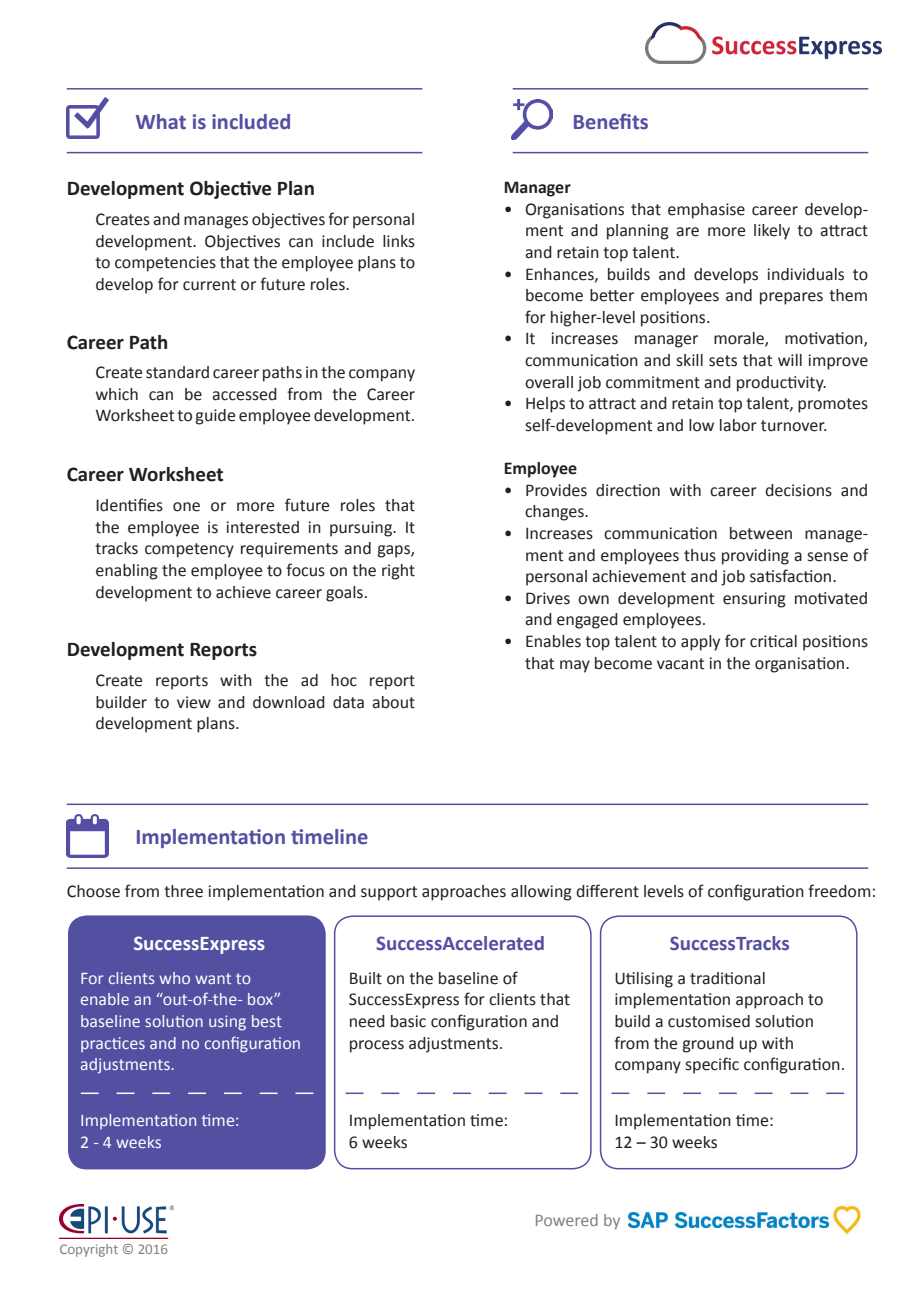
<style>
.page{position:relative;width:919px;height:1289px;background:#fff}
.page>*{position:absolute;margin:0;border:0;box-sizing:border-box;transform-origin:0 0}
.t1{font:700 22.5px "Calibri";color:#534fa1}
.t2{font:700 21px "Calibri";color:#231f20}
.Text{font:700 21px "Calibri";color:#534fa1}
.Text-2{font:700 21px "Calibri";color:#fff}
.Text-3{font:18px/21.6px "Calibri";color:#231f20;text-align:justify}
.Text-4{font:18px/21.6px "Calibri";color:#fff}
.t3{font:700 18px "Calibri";color:#231f20}
.t4{font:18px "Calibri";letter-spacing:-.005em;color:#828282}
.t5{font:15px "Calibri";color:#828282}
</style>
<div class="page">
<div style="left:69px;top:916px;width:256px;height:252px;background:#534fa1;border-radius:18px"></div>
<div style="left:68px;top:915px;width:258px;height:254px;border:2px solid #534fa1;border-radius:18px"></div>
<img style="left:511px;top:100px;width:41px;height:40px">
<img style="left:67px;top:98px;width:41px;height:41px">
<img style="left:67px;top:814px;width:41px;height:43px">
<hr style="left:67px;top:88px;width:355px;height:2px;background:#534fa1">
<hr style="left:67px;top:152px;width:355px;height:1px;background:#534fa1">
<hr style="left:512px;top:88px;width:356px;height:2px;background:#534fa1">
<hr style="left:512px;top:152px;width:356px;height:1px;background:#534fa1">
<hr style="left:67px;top:803px;width:801px;height:2px;background:#534fa1">
<hr style="left:67px;top:867px;width:801px;height:1px;background:#534fa1">
<div style="left:334px;top:915px;width:257px;height:254px;border:2px solid #534fa1;border-radius:18px"></div>
<div style="left:599px;top:915px;width:258px;height:254px;border:2px solid #534fa1;border-radius:18px"></div>
<svg style="left:345px;top:1092px;width:233px;height:2px"></svg>
<svg style="left:611px;top:1092px;width:233px;height:2px"></svg>
<svg style="left:81px;top:1092px;width:232px;height:2px"></svg>
<img style="left:645px;top:22px;width:236px;height:42px">
<img style="left:628px;top:1206px;width:232px;height:29px">
<img style="left:60px;top:1204px;width:114px;height:34px">
<p class="t1" style="left:135px;top:107px;width:157px">What is included</p>
<p class="t1" style="left:572px;top:107px;width:78px">Benefits</p>
<p class="t2" style="left:67px;top:175px;width:250px">Development Objective Plan</p>
<p class="Text-3" style="left:95px;top:208px;width:321px">Creates and manages objectives for personal development. Objectives can include links to competencies that the employee plans to develop for current or future roles.</p>
<p class="t2" style="left:67px;top:328px;width:103px">Career Path</p>
<p class="Text-3" style="left:95px;top:361px;width:321px">Create standard career paths in the company which can be accessed from the Career Worksheet to guide employee development.</p>
<p class="t2" style="left:67px;top:461px;width:158px">Career Worksheet</p>
<p class="Text-3" style="left:95px;top:494px;width:321px">Identifies one or more future roles that the employee is interested in pursuing. It tracks competency requirements and gaps, enabling the employee to focus on the right development to achieve career goals.</p>
<p class="t2" style="left:67px;top:636px;width:192px">Development Reports</p>
<p class="Text-3" style="left:95px;top:669px;width:321px">Create reports with the ad hoc report builder to view and download data about development plans.</p>
<p class="t1" style="left:135px;top:822px;width:234px">Implementation timeline</p>
<p class="t3" style="left:503px;top:176px;width:68px">Manager</p>
<p class="Text-3" style="left:525px;top:198px;width:345px;text-indent:-21px">• Organisations that emphasise career develop&shy;ment and planning are more likely to attract and retain top talent.</p>
<p class="Text-3" style="left:525px;top:263px;width:345px;text-indent:-21px">• Enhances, builds and develops individuals to become better employees and prepares them for higher-level positions.</p>
<p class="Text-3" style="left:525px;top:328px;width:345px;text-indent:-21px">• It increases manager morale, motivation, communication and skill sets that will improve overall job commitment and productivity.</p>
<p class="Text-3" style="left:525px;top:392px;width:345px;text-indent:-21px">• Helps to attract and retain top talent, promotes self‐development and low labor turnover.</p>
<p class="t3" style="left:503px;top:456px;width:75px">Employee</p>
<p class="Text-3" style="left:525px;top:479px;width:345px;text-indent:-21px">• Provides direction with career decisions and changes.</p>
<p class="Text-3" style="left:525px;top:522px;width:345px;text-indent:-21px">• Increases communication between manage&shy;ment and employees thus providing a sense of personal achievement and job satisfaction.</p>
<p class="Text-3" style="left:525px;top:587px;width:345px;text-indent:-21px">• Drives own development ensuring motivated and engaged employees.</p>
<p class="Text-3" style="left:503px;top:630px;width:366px;text-align:center">• Enables top talent to apply for critical positions that may become vacant in the organisation.</p>
<p class="Text-3" style="left:67px;top:880px;width:810px">Choose from three implementation and support approaches allowing different levels of configuration freedom:</p>
<p class="Text-2" style="left:133px;top:930px;width:133px">SuccessExpress</p>
<p class="Text" style="left:376px;top:930px;width:170px">SuccessAccelerated</p>
<p class="Text" style="left:669px;top:930px;width:121px">SuccessTracks</p>
<p class="Text-4" style="left:80px;top:967px;width:223px">For clients who want to enable an “out-of-the- box” baseline solution using best practices and no configuration adjustments.</p>
<p class="Text-3" style="left:614px;top:967px;width:232px;text-align:left">Utilising a traditional implementation approach to build a customised solution from the ground up with company specific configuration.</p>
<p class="Text-3" style="left:349px;top:967px;width:223px;text-align:left">Built on the baseline of<br>SuccessExpress for clients that need basic configuration and process adjustments.</p>
<p class="Text-4" style="left:80px;top:1109px;width:161px">Implementation time:</p>
<p class="Text-4" style="left:80px;top:1131px;width:83px">2 - 4 weeks</p>
<p class="t5" style="left:59px;top:1238px;width:110px">Copyright © 2016</p>
<p class="Text-3" style="left:349px;top:1109px;width:161px">Implementation time:</p>
<p class="Text-3" style="left:349px;top:1131px;width:60px">6 weeks</p>
<p class="Text-3" style="left:614px;top:1109px;width:161px">Implementation time:</p>
<p class="Text-3" style="left:614px;top:1131px;width:105px">12 – 30 weeks</p>
<p class="t4" style="left:534px;top:1208px;width:88px">Powered by</p>
</div>
